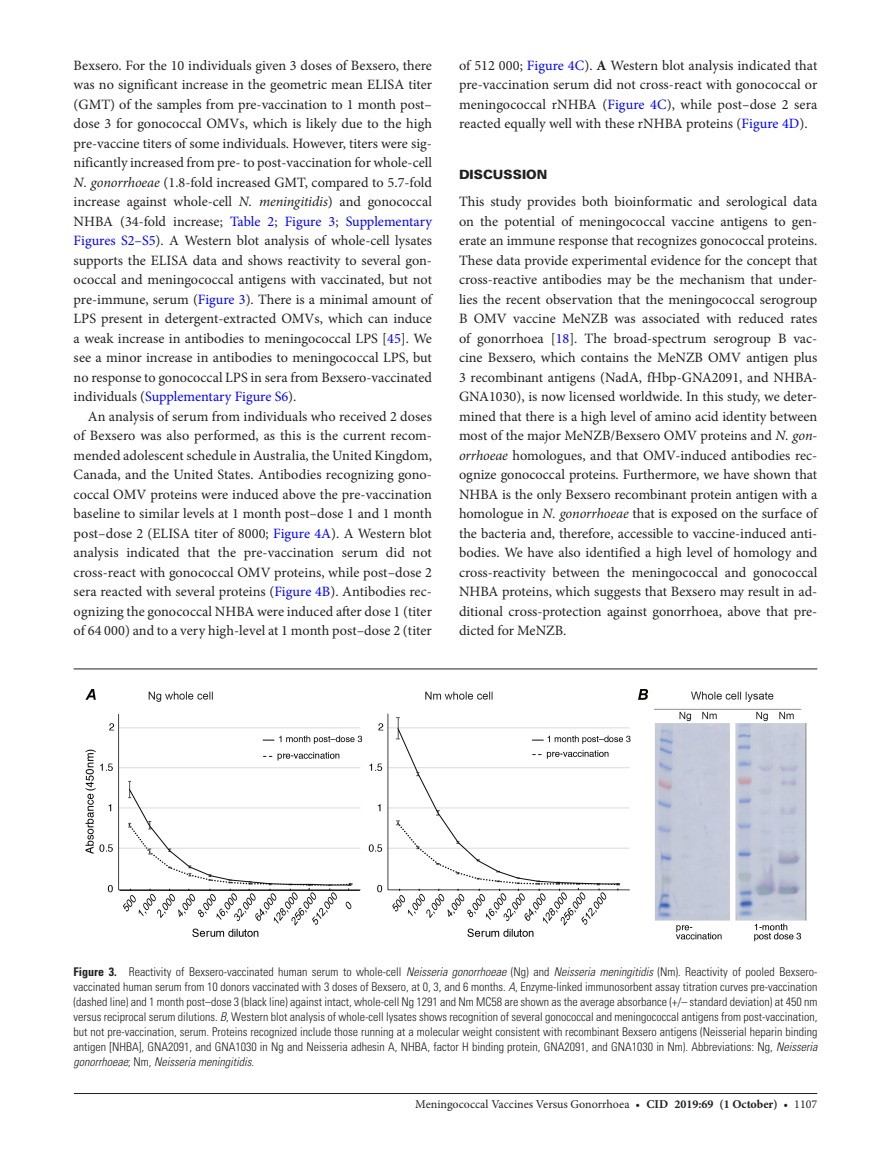
<style>
.page{position:relative;width:891px;height:1174px;background:#fff}
.page>*{position:absolute;margin:0;border:0;box-sizing:border-box;transform-origin:0 0}
.t1{font:14.25px/19.5px "Minion Pro";color:#231f20;text-align:justify}
.t2{font:900 12.75px "Univers LT Std";color:#231f20}
.t3{font:300 condensed 12px/15px "Univers LT Std";color:#231f20;text-align:justify}
.t4{font:12px "Minion Pro";color:#231f20}
.s1{font-style:italic}
.s2{color:#00f}
.s3{font-weight:700}
</style>
<div class="page">
<hr style="left:74px;top:1093px;width:743px;height:1px;background:#231f20">
<hr style="left:74px;top:669px;width:743px;height:1px;background:#231f20">
<img style="left:85px;top:689px;width:722px;height:253px">
<p class="t1" style="left:74px;top:55px;width:360px">Bexsero. For the 10 individuals given 3 doses of Bexsero, there was no significant increase in the geometric mean ELISA titer (GMT) of the samples from pre-vaccination to 1 month post– dose 3 for gonococcal OMVs, which is likely due to the high pre-vaccine titers of some individuals. However, titers were sig&shy;nificantly increased from pre- to post-vaccination for whole-cell <span class="s1">N. gonorrhoeae</span> (1.8-fold increased GMT, compared to 5.7-fold increase against whole-cell <span class="s1">N. meningitidis</span>) and gonococcal NHBA (34-fold increase; <span class="s2">Table 2</span>; <span class="s2">Figure 3</span>; <span class="s2">Supplementary Figures S2–S5</span>). A Western blot analysis of whole-cell lysates supports the ELISA data and shows reactivity to several gon&shy;ococcal and meningococcal antigens with vaccinated, but not pre-immune, serum (<span class="s2">Figure 3</span>). There is a minimal amount of LPS present in detergent-extracted OMVs, which can induce a weak increase in antibodies to meningococcal LPS [<span class="s2">45</span>]. We see a minor increase in antibodies to meningococcal LPS, but no response to gonococcal LPS in sera from Bexsero-vaccinated individuals (<span class="s2">Supplementary Figure S6</span>).</p>
<p class="t1" style="left:74px;top:406px;width:360px;text-indent:14px">An analysis of serum from individuals who received 2 doses of Bexsero was also performed, as this is the current recom&shy;mended adolescent schedule in Australia, the United Kingdom, Canada, and the United States. Antibodies recognizing gono&shy;coccal OMV proteins were induced above the pre-vaccination baseline to similar levels at 1 month post–dose 1 and 1 month post–dose 2 (ELISA titer of 8000; <span class="s2">Figure 4A</span>). A Western blot analysis indicated that the pre-vaccination serum did not cross-react with gonococcal OMV proteins, while post–dose 2 sera reacted with several proteins (<span class="s2">Figure 4B</span>). Antibodies rec&shy;ognizing the gonococcal NHBA were induced after dose 1 (titer of 64 000) and to a very high-level at 1 month post–dose 2 (titer</p>
<p class="t1" style="left:459px;top:55px;width:360px">of 512 000; <span class="s2">Figure 4C</span>). <span class="s3">A</span> Western blot analysis indicated that pre-vaccination serum did not cross-react with gonococcal or meningococcal rNHBA (<span class="s2">Figure 4C</span>), while post–dose 2 sera reacted equally well with these rNHBA proteins (<span class="s2">Figure 4D</span>).</p>
<p class="t2" style="left:459px;top:167px;width:90px">DISCUSSION</p>
<p class="t1" style="left:459px;top:192px;width:360px">This study provides both bioinformatic and serological data on the potential of meningococcal vaccine antigens to gen&shy;erate an immune response that recognizes gonococcal proteins.<br>These data provide experimental evidence for the concept that cross-reactive antibodies may be the mechanism that under&shy;lies the recent observation that the meningococcal serogroup B OMV vaccine MeNZB was associated with reduced rates of gonorrhoea [<span class="s2">18</span>]. The broad-spectrum serogroup B vac&shy;cine Bexsero, which contains the MeNZB OMV antigen plus 3 recombinant antigens (NadA, fHbp-GNA2091, and NHBA-GNA1030), is now licensed worldwide. In this study, we deter&shy;mined that there is a high level of amino acid identity between most of the major MeNZB/Bexsero OMV proteins and <span class="s1">N. gon&shy;orrhoeae</span> homologues, and that OMV-induced antibodies rec&shy;ognize gonococcal proteins. Furthermore, we have shown that NHBA is the only Bexsero recombinant protein antigen with a homologue in <span class="s1">N. gonorrhoeae</span> that is exposed on the surface of the bacteria and, therefore, accessible to vaccine-induced anti&shy;bodies. We have also identified a high level of homology and cross-reactivity between the meningococcal and gonococcal NHBA proteins, which suggests that Bexsero may result in ad&shy;ditional cross-protection against gonorrhoea, above that pre&shy;dicted for MeNZB.</p>
<p class="t3" style="left:74px;top:965px;width:745px"><span class="s3">Figure 3.</span> Reactivity of Bexsero-vaccinated human serum to whole-cell <span class="s1">Neisseria gonorrhoeae</span> (Ng) and <span class="s1">Neisseria meningitidis</span> (Nm). Reactivity of pooled Bexsero&shy;vaccinated human serum from 10 donors vaccinated with 3 doses of Bexsero, at 0, 3, and 6 months. <span class="s1">A</span>, Enzyme-linked immunosorbent assay titration curves pre-vaccination (dashed line) and 1 month post–dose 3 (black line) against intact, whole-cell Ng 1291 and Nm MC58 are shown as the average absorbance (+/– standard deviation) at 450 nm versus reciprocal serum dilutions. <span class="s1">B</span>, Western blot analysis of whole-cell lysates shows recognition of several gonococcal and meningococcal antigens from post-vaccination, but not pre-vaccination, serum. Proteins recognized include those running at a molecular weight consistent with recombinant Bexsero antigens (Neisserial heparin binding antigen [NHBA], GNA2091, and GNA1030 in Ng and Neisseria adhesin A, NHBA, factor H binding protein, GNA2091, and GNA1030 in Nm). Abbreviations: Ng, <span class="s1">Neisseria gonorrhoeae</span>; Nm, <span class="s1">Neisseria meningitidis</span>.</p>
<p class="t4" style="left:415px;top:1096px;width:404px">Meningococcal Vaccines Versus Gonorrhoea • <span class="s3">CID 2019:69 (1 October)</span> • 1107</p>
</div>
